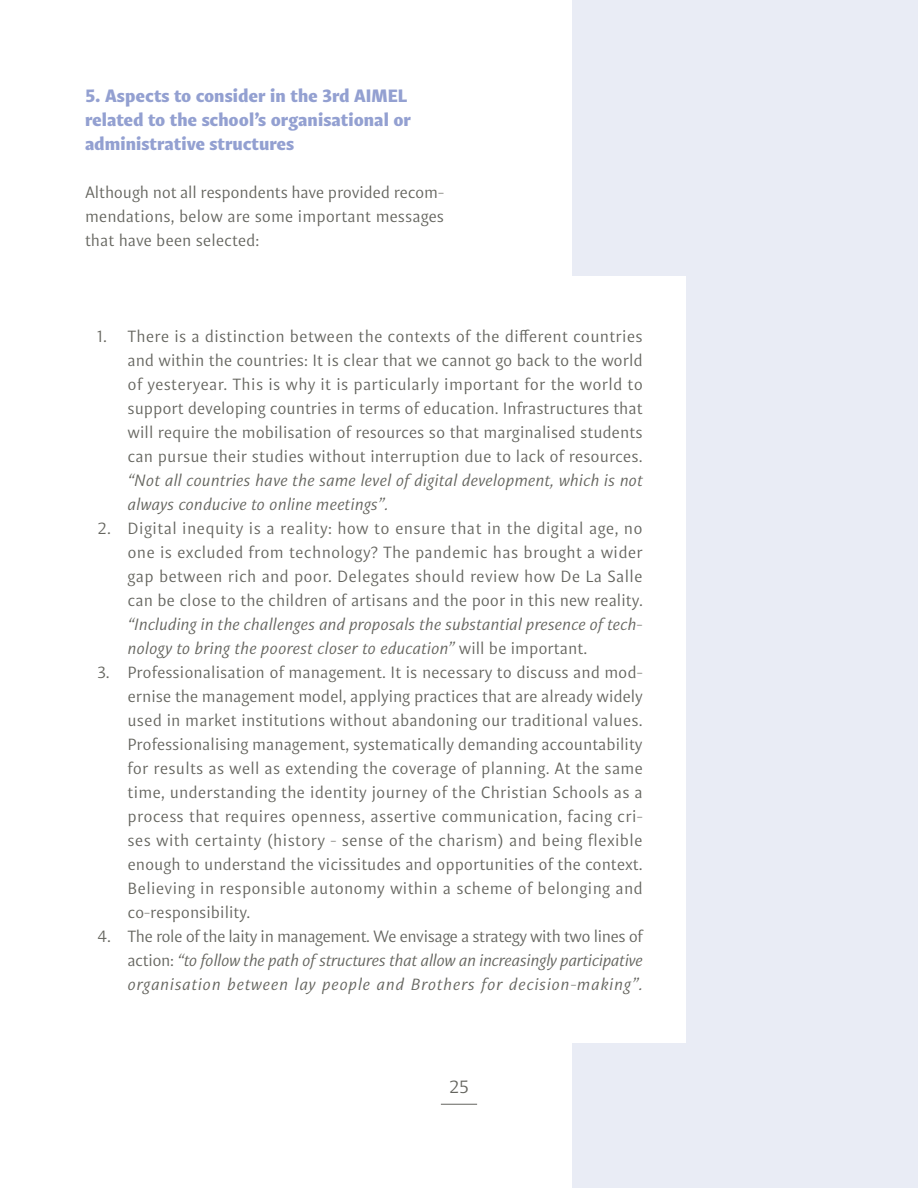
<style>
.page{position:relative;width:918px;height:1188px;background:#fff}
.page>*{position:absolute;margin:0;border:0;box-sizing:border-box;transform-origin:0 0}
.t1{font:900 18px/24px "Indivisa Text Sans";color:#93a0d1}
.t2{font:18px "Indivisa Text Sans";color:#64645e}
.t3{font:16.5px/24px "Indivisa Text Sans";color:#64645e;text-align:justify}
.t4{font:italic 16.5px/24px "Indivisa Text Sans";color:#64645e}
.s1{font-style:normal}
</style>
<div class="page">
<hr style="left:441px;top:1104px;width:36px;height:1px;background:#64645e">
<div style="left:572px;top:0;width:346px;height:1188px;background:#e9ecf5"></div>
<div style="left:147px;top:276px;width:539px;height:767px;background:#fff"></div>
<p class="t1" style="left:85px;top:82px;width:328px">5. Aspects to consider in the 3rd AIMEL related to the school’s organisational or administrative structures</p>
<p class="t3" style="left:85px;top:179px;width:361px">Although not all respondents have provided recom&shy;mendations, below are some important messages that have been selected:</p>
<p class="t3" style="left:128px;top:323px;width:517px;text-indent:-30px">1. There is a distinction between the contexts of the different countries and within the countries: It is clear that we cannot go back to the world of yesteryear. This is why it is particularly important for the world to support developing countries in terms of education. Infrastructures that will require the mobilisation of resources so that marginalised students can pursue their studies without interruption due to lack of resources.</p>
<p class="t4" style="left:128px;top:467px;width:517px">“Not all countries have the same level of digital development, which is not always conducive to online meetings”.</p>
<p class="t3" style="left:128px;top:515px;width:517px;text-indent:-30px">2. Digital inequity is a reality: how to ensure that in the digital age, no one is excluded from technology? The pandemic has brought a wider gap between rich and poor. Delegates should review how De La Salle can be close to the children of artisans and the poor in this new reality.</p>
<p class="t4" style="left:128px;top:611px;width:517px">“Including in the challenges and proposals the substantial presence of tech&shy;nology to bring the poorest closer to education” <span class="s1">will be important.</span></p>
<p class="t3" style="left:128px;top:659px;width:517px;text-indent:-30px">3. Professionalisation of management. It is necessary to discuss and mod&shy;ernise the management model, applying practices that are already widely used in market institutions without abandoning our traditional values.<br>Professionalising management, systematically demanding accountability for results as well as extending the coverage of planning. At the same time, understanding the identity journey of the Christian Schools as a process that requires openness, assertive communication, facing cri&shy;ses with certainty (history - sense of the charism) and being flexible enough to understand the vicissitudes and opportunities of the context.<br>Believing in responsible autonomy within a scheme of belonging and co-responsibility.</p>
<p class="t4" style="left:128px;top:923px;width:517px;text-align:justify;text-indent:-30px"><span class="s1">4. The role of the laity in management. We envisage a strategy with two lines of action:</span> “to follow the path of structures that allow an increasingly participative organisation between lay people and Brothers for decision-making”.</p>
<p class="t2" style="left:449px;top:1073px;width:21px">25</p>
</div>
